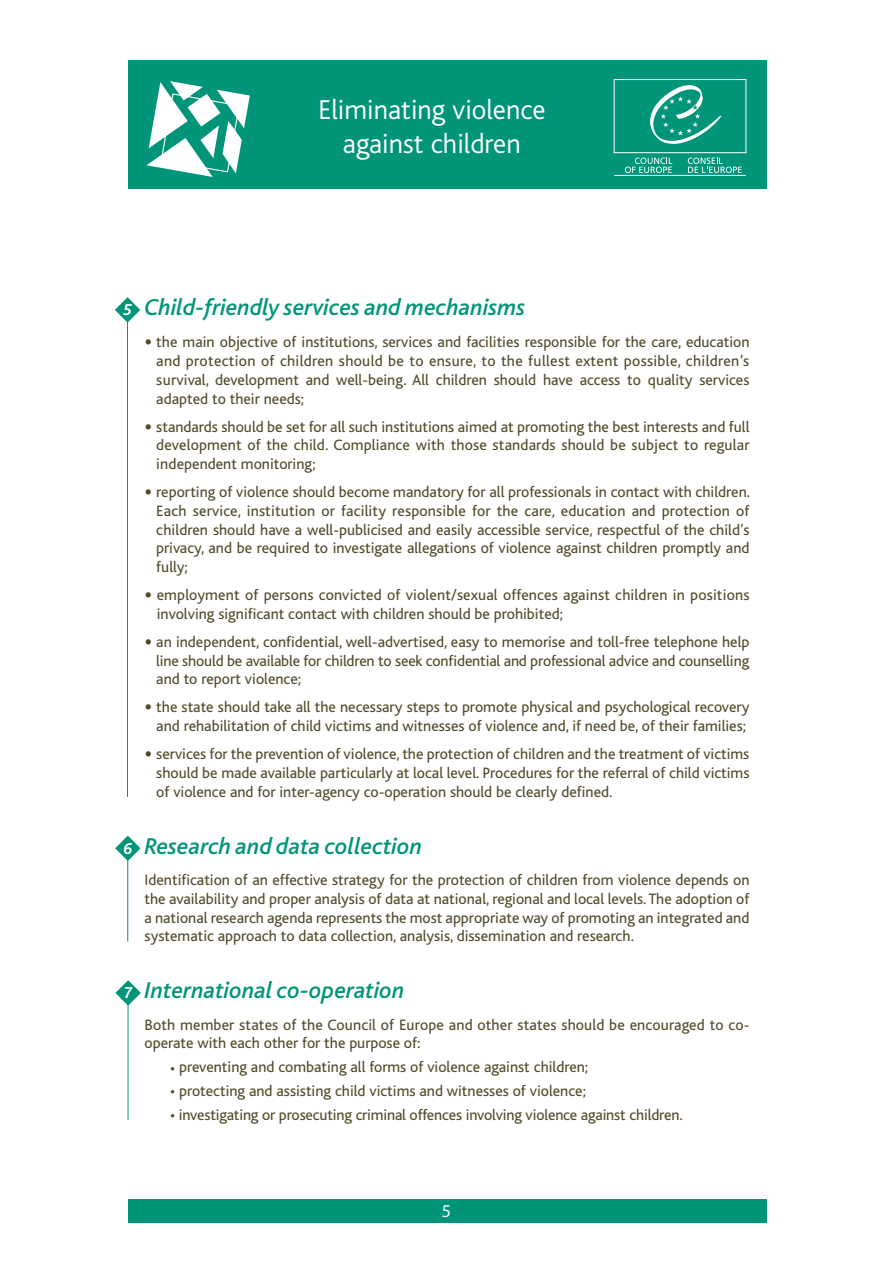
<style>
.page{position:relative;width:893px;height:1263px;background:#fff}
.page>*{position:absolute;margin:0;border:0;box-sizing:border-box;transform-origin:0 0}
.t1{font:300 28.5px/34.5px "Bliss";color:#fff;text-align:center}
.t2{font:italic 500 24px "Bliss";color:#009579}
.t3{font:18px "Myriad Pro";color:#fff}
.t4{font:italic 700 16.5px "Bliss";color:#fff}
.t5{font:15.75px/18.8px "Bliss";color:#514b2a;text-align:justify}
.s1{font-size:25.5px}
.s2{font-size:16.5px}
</style>
<div class="page">
<div style="left:128px;top:60px;width:638px;height:129px;background:#009579"></div>
<svg style="left:146px;top:81px;width:104px;height:96px"></svg>
<div style="left:128px;top:1199px;width:638px;height:23px;background:#009579"></div>
<hr style="left:614px;top:175px;width:132px;height:1px;background:#fff">
<svg style="left:688px;top:158px;width:54px;height:15px"></svg>
<svg style="left:625px;top:158px;width:47px;height:15px"></svg>
<div style="left:614px;top:79px;width:132px;height:74px;border:1px solid #fff"></div>
<svg style="left:650px;top:85px;width:71px;height:59px"></svg>
<svg style="left:115px;top:297px;width:25px;height:25px"></svg>
<hr style="left:127px;top:321px;width:1px;height:476px;background:#009579">
<svg style="left:115px;top:836px;width:26px;height:25px"></svg>
<hr style="left:127px;top:859px;width:1px;height:82px;background:#009579">
<svg style="left:115px;top:980px;width:26px;height:25px"></svg>
<hr style="left:128px;top:1004px;width:1px;height:116px;background:#009579">
<h1 class="t1" style="left:318px;top:93px;width:229px">Eliminating violence against children</h1>
<p class="t4" style="left:123px;top:301px;width:10px">5</p>
<p class="t4" style="left:123px;top:839px;width:10px">6</p>
<p class="t4" style="left:124px;top:984px;width:10px">7</p>
<h2 class="t2" style="left:145px;top:295px;width:383px">Child-friendly services and mechanisms</h2>
<p class="t5" style="left:156px;top:333px;width:595px;text-indent:-12px"><span class="s1">•</span> the main objective of institutions, services and facilities responsible for the care, education and protection of children should be to ensure, to the fullest extent possible, children’s survival, development and well-being. All children should have access to quality services adapted to their needs;</p>
<p class="t5" style="left:156px;top:417px;width:595px;text-indent:-12px"><span class="s1">•</span> standards should be set for all such institutions aimed at promoting the best interests and full development of the child. Compliance with those standards should be subject to regular independent monitoring;</p>
<p class="t5" style="left:156px;top:483px;width:595px;text-indent:-12px"><span class="s1">•</span> reporting of violence should become mandatory for all professionals in contact with children.<br>Each service, institution or facility responsible for the care, education and protection of children should have a well-publicised and easily accessible service, respectful of the child’s privacy, and be required to investigate allegations of violence against children promptly and fully;</p>
<p class="t5" style="left:157px;top:586px;width:594px;text-indent:-12px"><span class="s1">•</span> employment of persons convicted of violent/sexual offences against children in positions involving significant contact with children should be prohibited;</p>
<p class="t5" style="left:156px;top:633px;width:595px;text-indent:-12px"><span class="s1">•</span> an independent, confidential, well-advertised, easy to memorise and toll-free telephone help line should be available for children to seek confidential and professional advice and counselling and to report violence;</p>
<p class="t5" style="left:145px;top:698px;width:606px;text-align:center"><span class="s1">•</span> the state should take all the necessary steps to promote physical and psychological recovery and rehabilitation of child victims and witnesses of violence and, if need be, of their families;</p>
<p class="t5" style="left:156px;top:745px;width:595px;text-indent:-12px"><span class="s1">•</span> services for the prevention of violence, the protection of children and the treatment of victims should be made available particularly at local level. Procedures for the referral of child victims of violence and for inter-agency co-operation should be clearly defined.</p>
<h2 class="t2" style="left:145px;top:833px;width:279px">Research and data collection</h2>
<p class="t5" style="left:145px;top:871px;width:606px">Identification of an effective strategy for the protection of children from violence depends on the availability and proper analysis of data at national, regional and local levels. The adoption of a national research agenda represents the most appropriate way of promoting an integrated and systematic approach to data collection, analysis, dissemination and research.</p>
<h2 class="t2" style="left:145px;top:978px;width:262px">International co-operation</h2>
<p class="t5" style="left:145px;top:1015px;width:606px">Both member states of the Council of Europe and other states should be encouraged to co&shy;operate with each other for the purpose of:</p>
<p class="t5" style="left:170px;top:1058px;width:420px"><span class="s2">•</span> preventing and combating all forms of violence against children;</p>
<p class="t5" style="left:170px;top:1081px;width:417px"><span class="s2">•</span> protecting and assisting child victims and witnesses of violence;</p>
<p class="t5" style="left:170px;top:1105px;width:514px"><span class="s2">•</span> investigating or prosecuting criminal offences involving violence against children.</p>
<p class="t3" style="left:442px;top:1200px;width:11px">5</p>
</div>
